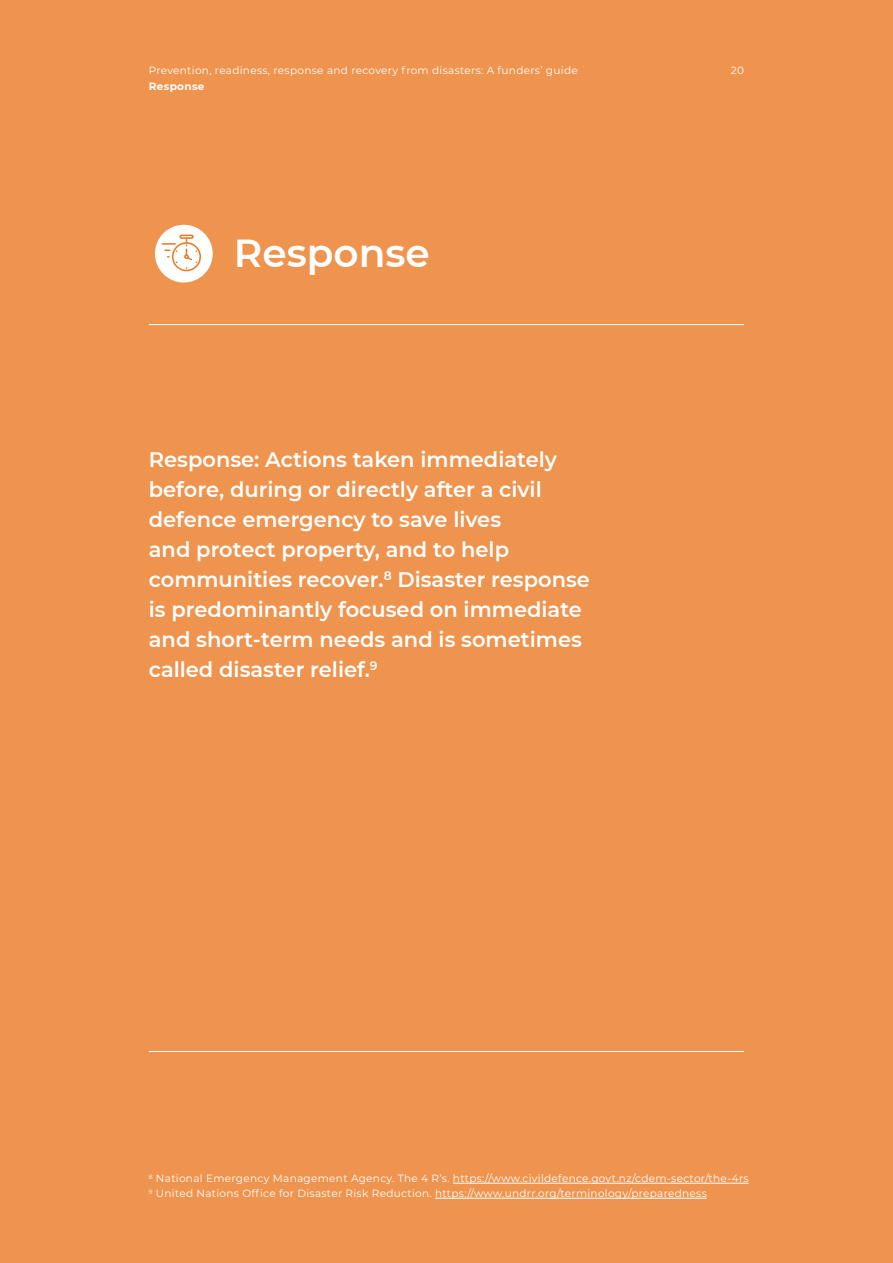
<style>
.page{position:relative;width:893px;height:1263px;background:#ee944f}
.page>*{position:absolute;margin:0;border:0;box-sizing:border-box;transform-origin:0 0}
.t1{font:600 39px "Montserrat";color:#fff}
.t2{font:600 21px/30px "Montserrat";color:#fff}
.t3{font:10.5px/15px "Montserrat";letter-spacing:.03em;color:#fff}
.t4{font:700 10.5px "Montserrat";letter-spacing:.03em;color:#fff}
</style>
<div class="page">
<hr style="left:149px;top:324px;width:595px;height:1px;background:#fff">
<hr style="left:149px;top:1051px;width:595px;height:1px;background:#fff">
<div style="left:155px;top:225px;width:58px;height:58px;background:#fff;border-radius:50%"></div>
<div style="left:172px;top:242px;width:29px;height:29px;border:2px solid #ea7924;border-radius:50%"></div>
<div style="left:179px;top:235px;width:15px;height:4px;border:2px solid #ea7924"></div>
<svg style="left:162px;top:243px;width:16px;height:20px"></svg>
<svg style="left:184px;top:238px;width:13px;height:31px"></svg>
<hr style="left:453px;top:1183px;width:296px;height:1px;background:#fff">
<hr style="left:435px;top:1198px;width:272px;height:1px;background:#fff">
<p class="t3" style="left:149px;top:62px;width:430px">Prevention, readiness, response and recovery from disasters: A funders’ guide</p>
<p class="t3" style="left:731px;top:62px;width:15px">20</p>
<p class="t4" style="left:149px;top:79px;width:57px">Response</p>
<h1 class="t1" style="left:234px;top:225px;width:197px">Response</h1>
<p class="t2" style="left:149px;top:443px;width:443px">Response: Actions taken immediately before, during or directly after a civil defence emergency to save lives<br>and protect property, and to help communities recover.<sup>8</sup> Disaster response is predominantly focused on immediate and short-term needs and is sometimes called disaster relief.<sup>9</sup></p>
<p class="t3" style="left:149px;top:1170px;width:601px"><sup>8</sup> National Emergency Management Agency. The 4 R’s. https://www.civildefence.govt.nz/cdem-sector/the-4rs<br><sup>9</sup> United Nations Office for Disaster Risk Reduction. https://www.undrr.org/terminology/preparedness</p>
</div>
